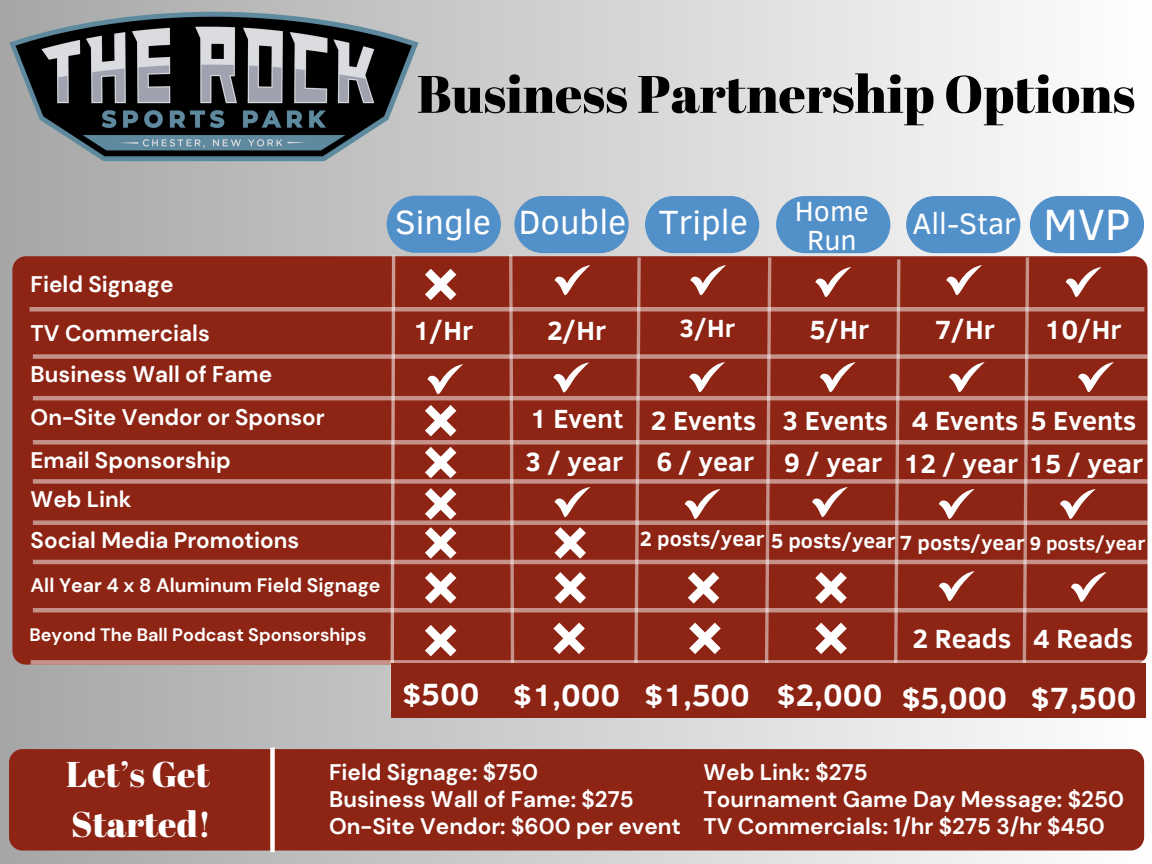
<style>
.page{position:relative;width:1152px;height:864px;background:#fff}
.page>*{position:absolute;margin:0;border:0;box-sizing:border-box;transform-origin:0 0}
.t1{font:52.5px "Abril Fatface";color:#000}
.t2{font:45px "Clear Sans";color:#fff}
.t3{font:35.85px "Abril Fatface";color:#fff}
.t4{font:34.5px "Clear Sans";color:#fff}
.t5{font:700 31.5px "Clear Sans";color:#fff}
.t6{font:30.15px "Clear Sans";color:#fff}
.t7{font:28.5px "Clear Sans";color:#fff}
.t8{font:700 27px "Clear Sans";color:#fff}
.t9{font:700 25.5px "Clear Sans";color:#fff}
.t10{font:700 22.5px "DM Sans";color:#fff}
.t11{font:700 22.5px "DM Sans";color:#fefffe}
.t12{font:700 21px "Clear Sans";color:#fff}
.t13{font:700 19.5px "DM Sans";color:#fefffe}
.t14{font:700 18px "DM Sans";color:#fefffe}
.s1{font-size:19.5px}
</style>
<div class="page">
<div style="left:0;top:0;width:1152px;height:864px;background:linear-gradient(to right,#a6a6a6,#fefefe)"></div>
<div style="left:12px;top:256px;width:1136px;height:409px;background:#8d2414"></div>
<svg style="left:389px;top:252px;width:8px;height:464px"></svg>
<hr style="left:30px;top:307px;width:1114px;height:4px;background:#c59189">
<img style="left:0;top:0;width:428px;height:173px">
<div style="left:514px;top:196px;width:115px;height:57px;background:#5290c9;border-radius:29px"></div>
<div style="left:645px;top:196px;width:114px;height:57px;background:#5290c9;border-radius:29px"></div>
<div style="left:776px;top:196px;width:114px;height:57px;background:#5290c9;border-radius:29px"></div>
<div style="left:906px;top:196px;width:114px;height:57px;background:#5290c9;border-radius:29px"></div>
<div style="left:1030px;top:196px;width:114px;height:57px;background:#5290c9;border-radius:29px"></div>
<svg style="left:507px;top:251px;width:9px;height:409px"></svg>
<svg style="left:633px;top:254px;width:10px;height:406px"></svg>
<svg style="left:763px;top:254px;width:10px;height:406px"></svg>
<svg style="left:892px;top:256px;width:10px;height:404px"></svg>
<svg style="left:1021px;top:254px;width:10px;height:406px"></svg>
<div style="left:33px;top:354px;width:1115px;height:5px;background:#c59189"></div>
<hr style="left:33px;top:396px;width:1115px;height:4px;background:#c59189">
<div style="left:33px;top:440px;width:1115px;height:5px;background:#c59189"></div>
<div style="left:33px;top:479px;width:1115px;height:5px;background:#c59189"></div>
<div style="left:33px;top:520px;width:1115px;height:5px;background:#c59189"></div>
<hr style="left:33px;top:560px;width:1115px;height:4px;background:#c59189">
<div style="left:33px;top:608px;width:1115px;height:5px;background:#c59189"></div>
<svg style="left:425px;top:269px;width:31px;height:31px"></svg>
<svg style="left:427px;top:364px;width:36px;height:31px"></svg>
<svg style="left:425px;top:405px;width:31px;height:31px"></svg>
<svg style="left:425px;top:447px;width:31px;height:31px"></svg>
<svg style="left:425px;top:488px;width:31px;height:32px"></svg>
<svg style="left:425px;top:527px;width:31px;height:32px"></svg>
<svg style="left:425px;top:572px;width:31px;height:32px"></svg>
<svg style="left:425px;top:625px;width:31px;height:31px"></svg>
<svg style="left:555px;top:265px;width:35px;height:31px"></svg>
<svg style="left:553px;top:362px;width:36px;height:31px"></svg>
<svg style="left:555px;top:487px;width:35px;height:30px"></svg>
<svg style="left:555px;top:527px;width:31px;height:32px"></svg>
<svg style="left:555px;top:572px;width:31px;height:32px"></svg>
<svg style="left:553px;top:623px;width:32px;height:31px"></svg>
<svg style="left:690px;top:265px;width:36px;height:31px"></svg>
<svg style="left:689px;top:362px;width:36px;height:31px"></svg>
<svg style="left:685px;top:489px;width:36px;height:30px"></svg>
<svg style="left:688px;top:572px;width:31px;height:32px"></svg>
<svg style="left:689px;top:623px;width:32px;height:31px"></svg>
<svg style="left:815px;top:267px;width:36px;height:30px"></svg>
<svg style="left:946px;top:265px;width:36px;height:31px"></svg>
<svg style="left:1066px;top:267px;width:36px;height:30px"></svg>
<svg style="left:820px;top:362px;width:36px;height:31px"></svg>
<svg style="left:949px;top:362px;width:36px;height:31px"></svg>
<svg style="left:1078px;top:362px;width:36px;height:31px"></svg>
<svg style="left:812px;top:487px;width:36px;height:30px"></svg>
<svg style="left:939px;top:489px;width:36px;height:30px"></svg>
<svg style="left:1060px;top:489px;width:36px;height:30px"></svg>
<svg style="left:815px;top:572px;width:32px;height:32px"></svg>
<svg style="left:815px;top:623px;width:32px;height:31px"></svg>
<svg style="left:939px;top:571px;width:36px;height:31px"></svg>
<svg style="left:1071px;top:572px;width:36px;height:30px"></svg>
<div style="left:31px;top:660px;width:1115px;height:5px;background:#c59189"></div>
<div style="left:9px;top:749px;width:1135px;height:102px;background:#8d2414"></div>
<div style="left:391px;top:663px;width:754px;height:55px;background:#8d2414"></div>
<div style="left:387px;top:196px;width:114px;height:57px;background:#5290c9;border-radius:29px"></div>
<div style="left:270px;top:747px;width:5px;height:105px;background:#fff"></div>
<p class="t1" style="left:417px;top:57px;width:720px">Business Partnership Options</p>
<p class="t10" style="left:31px;top:270px;width:144px">Field Signage</p>
<p class="t10" style="left:31px;top:318px;width:181px">TV Commercials</p>
<p class="t10" style="left:31px;top:360px;width:243px">Business Wall of Fame</p>
<p class="t11" style="left:31px;top:403px;width:296px">On-Site Vendor or Sponsor</p>
<p class="t11" style="left:31px;top:446px;width:202px">Email Sponsorship</p>
<p class="t11" style="left:31px;top:485px;width:103px">Web Link</p>
<p class="t11" style="left:31px;top:526px;width:270px">Social Media Promotions</p>
<p class="t13" style="left:31px;top:573px;width:351px">All Year 4 x 8 Aluminum Field Signage</p>
<p class="t14" style="left:30px;top:623px;width:338px">Beyond The Ball Podcast Sponsorships</p>
<p class="t4" style="left:395px;top:197px;width:97px">Single</p>
<p class="t4" style="left:519px;top:197px;width:109px">Double</p>
<p class="t4" style="left:659px;top:197px;width:91px">Triple</p>
<p class="t7" style="left:795px;top:190px;width:75px">Home</p>
<p class="t7" style="left:807px;top:219px;width:51px">Run</p>
<p class="t6" style="left:912px;top:201px;width:105px">All-Star</p>
<p class="t2" style="left:1043px;top:192px;width:89px">MVP</p>
<p class="t8" style="left:413px;top:311px;width:62px">1/Hr</p>
<p class="t8" style="left:547px;top:311px;width:61px">2/Hr</p>
<p class="t9" style="left:679px;top:309px;width:57px">3/Hr</p>
<p class="t8" style="left:810px;top:310px;width:61px">5/Hr</p>
<p class="t8" style="left:935px;top:310px;width:62px">7/Hr</p>
<p class="t8" style="left:1044px;top:310px;width:79px">10/Hr</p>
<p class="t8" style="left:530px;top:399px;width:95px">1 Event</p>
<p class="t8" style="left:525px;top:442px;width:99px">3 / year</p>
<p class="t8" style="left:651px;top:401px;width:107px">2 Events</p>
<p class="t8" style="left:656px;top:442px;width:99px">6 / year</p>
<p class="t8" style="left:783px;top:401px;width:107px">3 Events</p>
<p class="t8" style="left:912px;top:401px;width:108px">4 Events</p>
<p class="t8" style="left:1031px;top:401px;width:107px">5 Events</p>
<p class="t8" style="left:784px;top:443px;width:99px">9 / year</p>
<p class="t8" style="left:904px;top:444px;width:241px">12 / year 15 / year</p>
<p class="t12" style="left:640px;top:524px;width:257px">2 posts/year 5 posts/year</p>
<p class="t12" style="left:899px;top:527px;width:247px">7 posts/year <span class="s1">9 posts/year</span></p>
<p class="t8" style="left:913px;top:619px;width:100px">2 Reads</p>
<p class="t8" style="left:1033px;top:619px;width:101px">4 Reads</p>
<p class="t5" style="left:402px;top:671px;width:79px">$500</p>
<p class="t5" style="left:513px;top:673px;width:109px">$1,000</p>
<p class="t5" style="left:644px;top:673px;width:108px">$1,500</p>
<p class="t5" style="left:776px;top:673px;width:108px">$2,000</p>
<p class="t5" style="left:901px;top:675px;width:108px">$5,000</p>
<p class="t5" style="left:1030px;top:675px;width:108px">$7,500</p>
<p class="t3" style="left:66px;top:749px;width:145px">Let’s Get</p>
<p class="t3" style="left:71px;top:799px;width:142px">Started!</p>
<p class="t10" style="left:329px;top:757px;width:211px">Field Signage: $750</p>
<p class="t10" style="left:329px;top:784px;width:306px">Business Wall of Fame: $275</p>
<p class="t10" style="left:329px;top:811px;width:353px">On-Site Vendor: $600 per event</p>
<p class="t10" style="left:704px;top:757px;width:166px">Web Link: $275</p>
<p class="t10" style="left:704px;top:784px;width:422px">Tournament Game Day Message: $250</p>
<p class="t10" style="left:704px;top:811px;width:403px">TV Commercials: 1/hr $275 3/hr $450</p>
</div>
